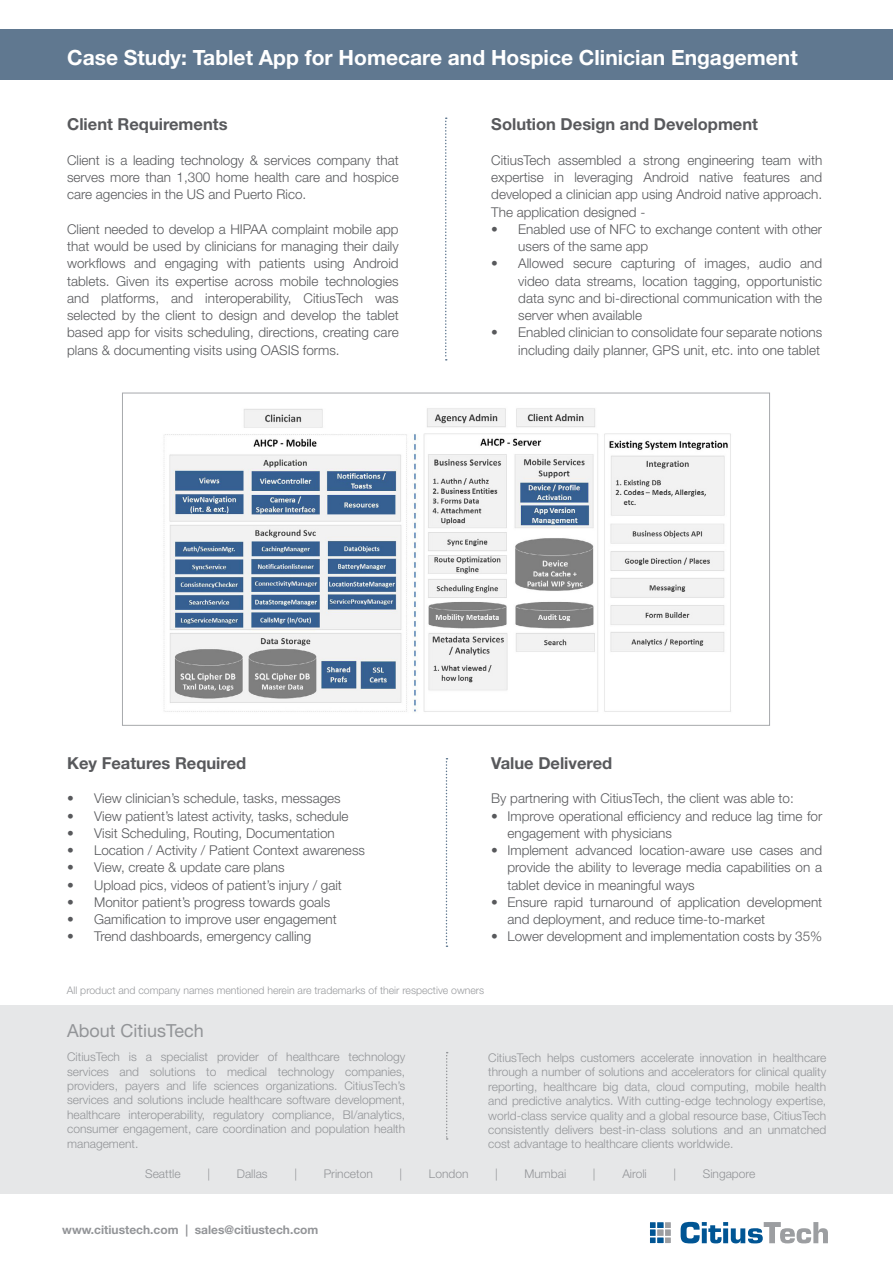
<style>
.page{position:relative;width:893px;height:1263px;background:#fff}
.page>*{position:absolute;margin:0;border:0;box-sizing:border-box;transform-origin:0 0}
.t1{font:700 21px "Helvetica Neue";color:#fff}
.t2{font:18px "Helvetica Neue";color:#939598}
.t3{font:700 16.5px "Helvetica Neue";color:#58595c}
.t4{font:300 13.5px/17.2px "Helvetica Neue";color:#58595c;text-align:justify}
.t5{font:300 12px/14.4px "Helvetica Neue";color:#939598;text-align:justify}
.t6{font:700 12px "Helvetica Neue";color:#939598}
.t7{font:300 10.5px "Helvetica Neue";color:#999b9e}
</style>
<div class="page">
<div style="left:0;top:29px;width:893px;height:50px;background:#607890"></div>
<img style="left:163px;top:408px;width:568px;height:304px">
<svg style="left:445px;top:118px;width:2px;height:243px"></svg>
<svg style="left:446px;top:758px;width:1px;height:189px"></svg>
<div style="left:0;top:1005px;width:893px;height:189px;background:#e6e7e8"></div>
<svg style="left:446px;top:1052px;width:2px;height:88px"></svg>
<div style="left:649px;top:1236px;width:7px;height:8px;background:#005594"></div>
<div style="left:649px;top:1236px;width:8px;height:8px;border:1px solid #fff"></div>
<div style="left:649px;top:1221px;width:7px;height:8px;background:#005594"></div>
<div style="left:649px;top:1221px;width:8px;height:8px;border:1px solid #fff"></div>
<div style="left:664px;top:1221px;width:7px;height:8px;background:#9c9ea1"></div>
<div style="left:664px;top:1221px;width:8px;height:8px;border:1px solid #fff"></div>
<div style="left:664px;top:1236px;width:7px;height:8px;background:#9c9ea1"></div>
<div style="left:664px;top:1236px;width:8px;height:8px;border:1px solid #fff"></div>
<div style="left:656px;top:1236px;width:8px;height:8px;background:#005594"></div>
<div style="left:656px;top:1236px;width:9px;height:8px;border:1px solid #fff"></div>
<div style="left:656px;top:1221px;width:8px;height:8px;background:#005594"></div>
<div style="left:656px;top:1221px;width:9px;height:8px;border:1px solid #fff"></div>
<div style="left:649px;top:1229px;width:7px;height:7px;background:#005594"></div>
<div style="left:649px;top:1228px;width:8px;height:9px;border:1px solid #fff"></div>
<div style="left:664px;top:1228px;width:8px;height:9px;background:#9c9ea1;border:1px solid #fff"></div>
<div style="left:656px;top:1228px;width:9px;height:9px;background:#9c9ea1;border:1px solid #fff"></div>
<svg style="left:681px;top:1222px;width:147px;height:21px"></svg>
<h1 class="t1" style="left:67px;top:45px;width:732px">Case Study: Tablet App for Homecare and Hospice Clinician Engagement</h1>
<p class="t3" style="left:67px;top:114px;width:162px">Client Requirements</p>
<p class="t4" style="left:67px;top:151px;width:333px">Client is a leading technology &amp; services company that serves more than 1,300 home health care and hospice care agencies in the US and Puerto Rico.</p>
<p class="t4" style="left:67px;top:220px;width:333px">Client needed to develop a HIPAA complaint mobile app that would be used by clinicians for managing their daily workflows and engaging with patients using Android tablets. Given its expertise across mobile technologies and platforms, and interoperability, CitiusTech was selected by the client to design and develop the tablet based app for visits scheduling, directions, creating care plans &amp; documenting visits using OASIS forms.</p>
<p class="t3" style="left:491px;top:114px;width:268px">Solution Design and Development</p>
<p class="t4" style="left:491px;top:151px;width:332px">CitiusTech assembled a strong engineering team with expertise in leveraging Android native features and developed a clinician app using Android native approach.<br>The application designed -</p>
<p class="t4" style="left:518px;top:220px;width:305px;text-indent:-27px">• Enabled use of NFC to exchange content with other users of the same app</p>
<p class="t4" style="left:518px;top:255px;width:305px;text-indent:-27px">• Allowed secure capturing of images, audio and video data streams, location tagging, opportunistic data sync and bi-directional communication with the server when available</p>
<p class="t4" style="left:491px;top:324px;width:332px;text-align:right">• Enabled clinician to consolidate four separate notions including daily planner, GPS unit, etc. into one tablet</p>
<p class="t3" style="left:67px;top:753px;width:181px">Key Features Required</p>
<p class="t4" style="left:67px;top:789px;width:275px">• View clinician’s schedule, tasks, messages</p>
<p class="t4" style="left:67px;top:807px;width:283px">• View patient’s latest activity, tasks, schedule</p>
<p class="t4" style="left:67px;top:824px;width:269px">• Visit Scheduling, Routing, Documentation</p>
<p class="t4" style="left:67px;top:841px;width:299px">• Location / Activity / Patient Context awareness</p>
<p class="t4" style="left:67px;top:858px;width:219px">• View, create &amp; update care plans</p>
<p class="t4" style="left:67px;top:876px;width:276px">• Upload pics, videos of patient’s injury / gait</p>
<p class="t4" style="left:67px;top:893px;width:265px">• Monitor patient’s progress towards goals</p>
<p class="t4" style="left:67px;top:910px;width:271px">• Gamification to improve user engagement</p>
<p class="t4" style="left:67px;top:927px;width:246px">• Trend dashboards, emergency calling</p>
<p class="t3" style="left:491px;top:753px;width:122px">Value Delivered</p>
<p class="t4" style="left:491px;top:789px;width:304px">By partnering with CitiusTech, the client was able to:</p>
<p class="t4" style="left:507px;top:807px;width:316px;text-indent:-16px">• Improve operational efficiency and reduce lag time for engagement with physicians</p>
<p class="t4" style="left:507px;top:841px;width:316px;text-indent:-16px">• Implement advanced location-aware use cases and provide the ability to leverage media capabilities on a tablet device in meaningful ways</p>
<p class="t4" style="left:507px;top:893px;width:316px;text-indent:-16px">• Ensure rapid turnaround of application development and deployment, and reduce time-to-market</p>
<p class="t4" style="left:491px;top:927px;width:332px">• Lower development and implementation costs by 35%</p>
<p class="t7" style="left:67px;top:984px;width:419px">All product and company names mentioned herein are trademarks of their respective owners</p>
<h2 class="t2" style="left:67px;top:1020px;width:138px">About CitiusTech</h2>
<p class="t5" style="left:67px;top:1049px;width:340px">CitiusTech is a specialist provider of healthcare technology services and solutions to medical technology companies, providers, payers and life sciences organizations. CitiusTech’s services and solutions include healthcare software development, healthcare interoperability, regulatory compliance, BI/analytics, consumer engagement, care coordination and population health management.</p>
<p class="t5" style="left:488px;top:1050px;width:340px">CitiusTech helps customers accelerate innovation in healthcare through a number of solutions and accelerators for clinical quality reporting, healthcare big data, cloud computing, mobile health and predictive analytics. With cutting-edge technology expertise, world-class service quality and a global resource base, CitiusTech consistently delivers best-in-class solutions and an unmatched cost advantage to healthcare clients worldwide.</p>
<p class="t5" style="left:145px;top:1166px;width:37px">Seattle</p>
<p class="t5" style="left:207px;top:1166px;width:4px">|</p>
<p class="t5" style="left:237px;top:1166px;width:32px">Dallas</p>
<p class="t5" style="left:294px;top:1166px;width:4px">|</p>
<p class="t5" style="left:324px;top:1166px;width:51px">Princeton</p>
<p class="t5" style="left:400px;top:1166px;width:4px">|</p>
<p class="t5" style="left:429px;top:1166px;width:41px">London</p>
<p class="t5" style="left:495px;top:1166px;width:4px">|</p>
<p class="t5" style="left:524px;top:1166px;width:43px">Mumbai</p>
<p class="t5" style="left:593px;top:1166px;width:4px">|</p>
<p class="t5" style="left:622px;top:1166px;width:26px">Airoli</p>
<p class="t5" style="left:673px;top:1166px;width:4px">|</p>
<p class="t5" style="left:703px;top:1166px;width:54px">Singapore</p>
<p class="t6" style="left:62px;top:1222px;width:258px">www.citiustech.com | sales@citiustech.com</p>
</div>
